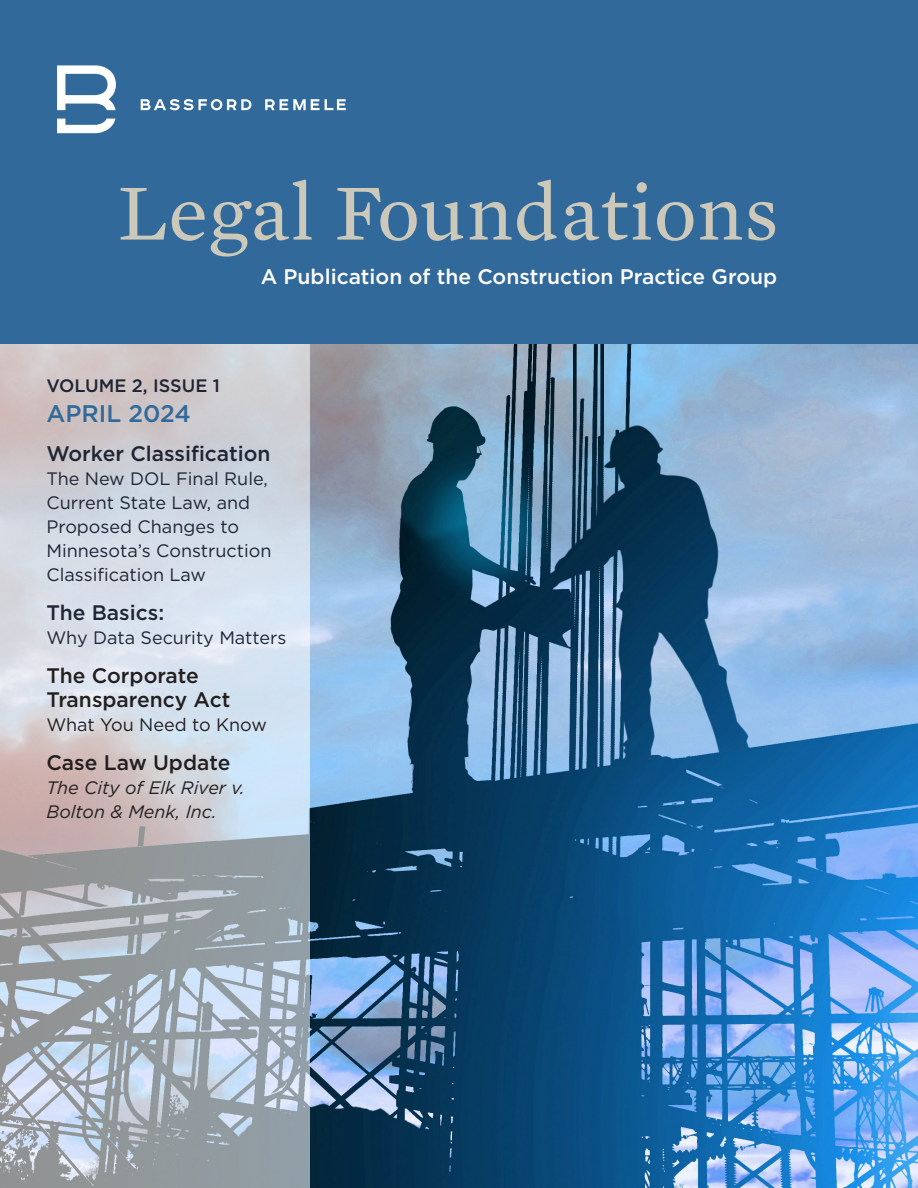
<style>
.page{position:relative;width:918px;height:1188px;background:#fff}
.page>*{position:absolute;margin:0;border:0;box-sizing:border-box;transform-origin:0 0}
.t1{font:81px "Mercury Text G2";letter-spacing:.015em;color:#ccc8ba}
.t2{font:500 24px "Gotham";color:#316a9a}
.t3{font:500 21px "Gotham";color:#fff}
.t4{font:500 21px/24px "Gotham";color:#231f20}
.t5{font:500 21px "Gotham";color:#1e2535}
.t6{font:18px/24px "Gotham";color:#1e2535}
.t7{font:italic 18px/24px "Gotham";color:#231f20}
.t8{font:18px "Gotham";color:#231f20}
.t9{font:500 18px "Gotham";color:#1e2535}
</style>
<div class="page">
<img style="left:310px;top:343px;width:608px;height:845px">
<svg style="left:0;top:343px;width:310px;height:845px;background:#bfc4cc"></svg>
<div style="left:0;top:0;width:918px;height:343px;background:#316a9a"></div>
<svg style="left:57px;top:119px;width:58px;height:14px"></svg>
<svg style="left:57px;top:65px;width:59px;height:45px"></svg>
<svg style="left:141px;top:99px;width:110px;height:11px"></svg>
<svg style="left:265px;top:99px;width:81px;height:11px"></svg>
<p class="t1" style="left:118px;top:154px;width:662px">Legal Foundations</p>
<p class="t3" style="left:261px;top:263px;width:518px">A Publication of the Construction Practice Group</p>
<p class="t9" style="left:46px;top:374px;width:175px">VOLUME 2, ISSUE 1</p>
<p class="t2" style="left:46px;top:398px;width:146px">APRIL 2024</p>
<p class="t5" style="left:46px;top:440px;width:226px">Worker Classification</p>
<p class="t6" style="left:46px;top:466px;width:227px">The New DOL Final Rule,<br>Current State Law, and<br>Proposed Changes to<br>Minnesota’s Construction<br>Classification Law</p>
<p class="t5" style="left:46px;top:599px;width:119px">The Basics:</p>
<p class="t6" style="left:46px;top:625px;width:242px">Why Data Security Matters</p>
<p class="t4" style="left:46px;top:663px;width:185px">The Corporate<br>Transparency Act</p>
<p class="t8" style="left:46px;top:713px;width:222px">What You Need to Know</p>
<p class="t4" style="left:46px;top:750px;width:185px">Case Law Update</p>
<p class="t7" style="left:46px;top:775px;width:200px">The City of Elk River v.<br>Bolton &amp; Menk, Inc.</p>
</div>
